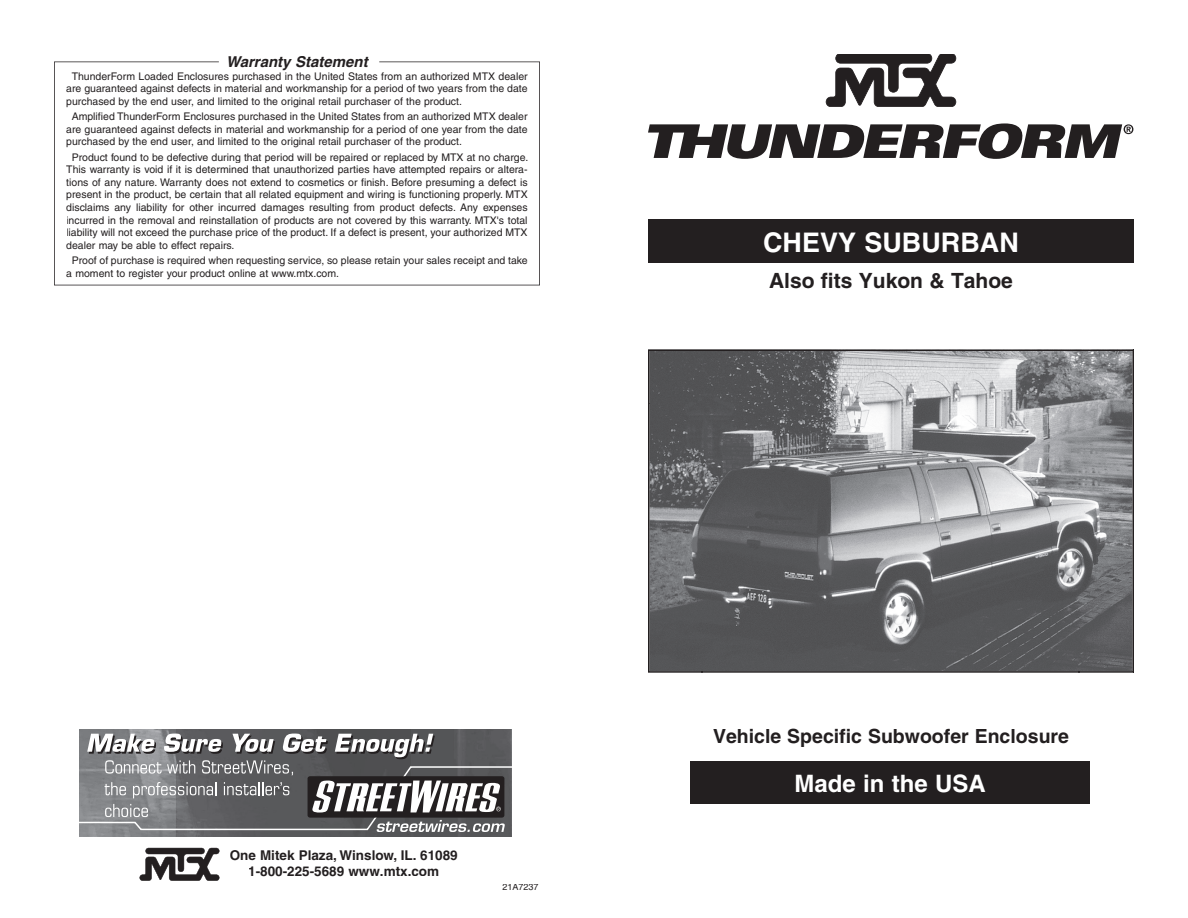
<style>
.page{position:relative;width:1188px;height:918px;background:#fff}
.page>*{position:absolute;margin:0;border:0;box-sizing:border-box;transform-origin:0 0}
.t1{font:700 27px "Helvetica";color:#fff}
.t2{font:700 24px "Helvetica";color:#fff}
.t3{font:700 21px "Helvetica";color:#231f20}
.t4{font:700 19.5px "Helvetica";color:#231f20}
.t5{font:italic 700 15px "Helvetica";color:#231f20}
.t6{font:700 13.5px/16.2px "Helvetica";color:#231f20;text-align:center}
.t7{font:10.5px/12.6px "Helvetica";color:#231f20;text-align:justify}
.t8{font:9px "Helvetica";color:#231f20}
</style>
<div class="page">
<svg style="left:826px;top:54px;width:130px;height:52px"></svg>
<div style="left:648px;top:219px;width:486px;height:43px;background:#231f20"></div>
<img style="left:648px;top:349px;width:485px;height:269px">
<hr style="left:1133px;top:350px;width:1px;height:323px;background:#231f20">
<img style="left:648px;top:350px;width:485px;height:54px">
<img style="left:648px;top:403px;width:54px;height:270px">
<img style="left:1079px;top:403px;width:54px;height:270px">
<img style="left:702px;top:618px;width:378px;height:55px">
<svg style="left:54px;top:62px;width:486px;height:223px"></svg>
<div style="left:690px;top:762px;width:400px;height:42px;background:#231f20"></div>
<svg style="left:140px;top:848px;width:79px;height:33px"></svg>
<img style="left:80px;top:729px;width:432px;height:108px">
<svg style="left:79px;top:734px;width:433px;height:98px"></svg>
<svg style="left:648px;top:123px;width:485px;height:36px"></svg>
<h3 class="t5" style="left:226px;top:53px;width:143px">Warranty Statement</h3>
<p class="t7" style="left:66px;top:70px;width:463px;text-indent:5px">ThunderForm Loaded Enclosures purchased in the United States from an authorized MTX dealer are guaranteed against defects in material and workmanship for a period of two years from the date purchased by the end user, and limited to the original retail purchaser of the product.</p>
<p class="t7" style="left:66px;top:110px;width:463px;text-indent:5px">Amplified ThunderForm Enclosures purchased in the United States from an authorized MTX dealer are guaranteed against defects in material and workmanship for a period of one year from the date purchased by the end user, and limited to the original retail purchaser of the product.</p>
<p class="t7" style="left:66px;top:151px;width:464px;text-indent:5px">Product found to be defective during that period will be repaired or replaced by MTX at no charge.<br>This warranty is void if it is determined that unauthorized parties have attempted repairs or altera&shy;tions of any nature. Warranty does not extend to cosmetics or finish. Before presuming a defect is present in the product, be certain that all related equipment and wiring is functioning properly. MTX disclaims any liability for other incurred damages resulting from product defects. Any expenses incurred in the removal and reinstallation of products are not covered by this warranty. MTX's total liability will not exceed the purchase price of the product. If a defect is present, your authorized MTX dealer may be able to effect repairs.</p>
<p class="t7" style="left:66px;top:254px;width:463px;text-indent:5px">Proof of purchase is required when requesting service, so please retain your sales receipt and take a moment to register your product online at www.mtx.com.</p>
<h1 class="t1" style="left:763px;top:226px;width:257px">CHEVY SUBURBAN</h1>
<h3 class="t3" style="left:769px;top:268px;width:245px">Also fits Yukon &amp; Tahoe</h3>
<p class="t6" style="left:230px;top:847px;width:230px">One Mitek Plaza, Winslow, IL. 61089<br>1-800-225-5689 www.mtx.com</p>
<p class="t8" style="left:502px;top:882px;width:38px">21A7237</p>
<h3 class="t4" style="left:713px;top:724px;width:358px">Vehicle Specific Subwoofer Enclosure</h3>
<h2 class="t2" style="left:794px;top:769px;width:193px">Made in the USA</h2>
</div>
